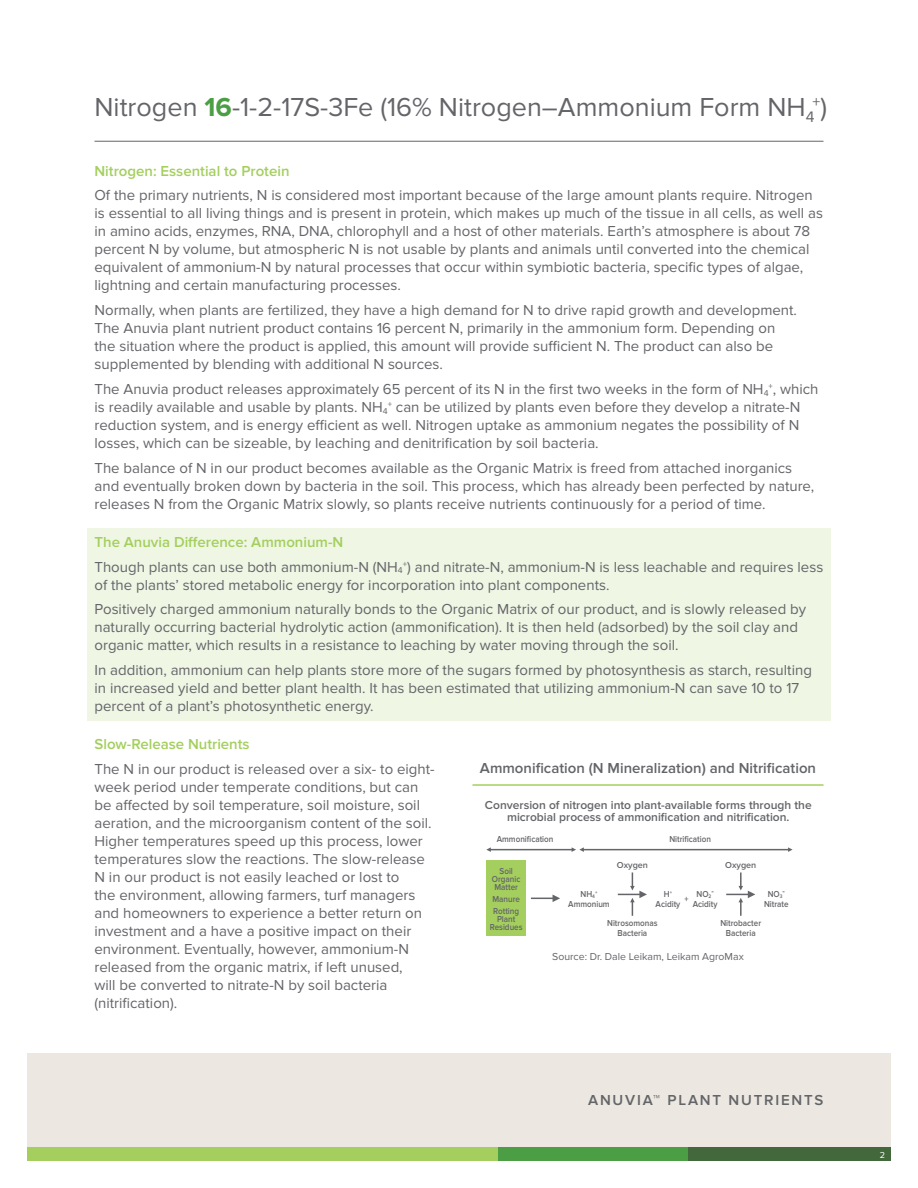
<style>
.page{position:relative;width:918px;height:1188px;background:#fff}
.page>*{position:absolute;margin:0;border:0;box-sizing:border-box;transform-origin:0 0}
.t1{font:27px "Proxima Nova";color:#646569}
.t2{font:15.75px "Proxima Nova";color:#646569}
.t3{font:15px/18px "Proxima Nova";color:#646569}
.t4{font:600 15px "Proxima Nova";color:#a4cf5e}
.t5{font:600 15px "Proxima Nova";color:#646569}
.t6{font:600 15px "Proxima Nova";letter-spacing:.12em;color:#646569}
.t7{font:600 12px/11.4px "Proxima Nova";color:#646569;text-align:center}
.t8{font:10.5px "Proxima Nova";color:#646569}
.t9{font:600 9px/8.2px "Proxima Nova";color:#646569;text-align:center;scale:.9 1}
.t10{font:600 9px "Proxima Nova";color:#646569}
.t11{font:9px "Proxima Nova";color:#fff}
.t12{font:600 5.25px "Proxima Nova";color:#646569;scale:.9 1}
.s1{font-weight:700;color:#4c9e45}
.s2{font-size:27px}
.s3{font-weight:600;color:#a4cf5e}
</style>
<div class="page">
<div style="left:27px;top:1053px;width:864px;height:95px;background:#ece8e1"></div>
<div style="left:27px;top:1148px;width:471px;height:13px;background:#a4cf5e"></div>
<div style="left:498px;top:1148px;width:191px;height:13px;background:#4c9e45"></div>
<div style="left:689px;top:1148px;width:202px;height:13px;background:#42683b"></div>
<div style="left:87px;top:528px;width:744px;height:193px;background:#eff6e4"></div>
<hr style="left:94px;top:141px;width:730px;height:1px;background:#646569">
<hr style="left:472px;top:784px;width:352px;height:2px;background:#a4cf5e">
<div style="left:486px;top:861px;width:40px;height:75px;background:#a4cf5e"></div>
<svg style="left:531px;top:895px;width:29px;height:7px"></svg>
<svg style="left:618px;top:872px;width:29px;height:44px"></svg>
<svg style="left:726px;top:872px;width:29px;height:44px"></svg>
<hr style="left:489px;top:849px;width:85px;height:1px;background:#646569">
<svg style="left:486px;top:847px;width:5px;height:5px"></svg>
<hr style="left:582px;top:849px;width:207px;height:1px;background:#646569">
<svg style="left:788px;top:847px;width:5px;height:5px"></svg>
<svg style="left:572px;top:847px;width:12px;height:5px"></svg>
<h1 class="t1" style="left:94px;top:91px;width:722px">Nitrogen <span class="s1">16</span>-1-2-17S-3Fe (16% Nitrogen–Ammonium Form NH<sub>4</sub></h1>
<p class="t2" style="left:813px;top:93px;width:16px">+<span class="s2">)</span></p>
<p class="t4" style="left:94px;top:162px;width:197px">Nitrogen: Essential to Protein</p>
<p class="t3" style="left:94px;top:187px;width:730px">Of the primary nutrients, N is considered most important because of the large amount plants require. Nitrogen is essential to all living things and is present in protein, which makes up much of the tissue in all cells, as well as in amino acids, enzymes, RNA, DNA, chlorophyll and a host of other materials. Earth’s atmosphere is about 78 percent N by volume, but atmospheric N is not usable by plants and animals until converted into the chemical equivalent of ammonium-N by natural processes that occur within symbiotic bacteria, specific types of algae, lightning and certain manufacturing processes.</p>
<p class="t3" style="left:94px;top:302px;width:704px">Normally, when plants are fertilized, they have a high demand for N to drive rapid growth and development.<br>The Anuvia plant nutrient product contains 16 percent N, primarily in the ammonium form. Depending on the situation where the product is applied, this amount will provide sufficient N. The product can also be supplemented by blending with additional N sources.</p>
<p class="t3" style="left:94px;top:380px;width:726px">The Anuvia product releases approximately 65 percent of its N in the first two weeks in the form of NH<sub>4</sub><sup>+</sup>, which is readily available and usable by plants. NH<sub>4</sub><sup>+</sup> can be utilized by plants even before they develop a nitrate-N reduction system, and is energy efficient as well. Nitrogen uptake as ammonium negates the possibility of N losses, which can be sizeable, by leaching and denitrification by soil bacteria.</p>
<p class="t3" style="left:94px;top:459px;width:721px">The balance of N in our product becomes available as the Organic Matrix is freed from attached inorganics and eventually broken down by bacteria in the soil. This process, which has already been perfected by nature, releases N from the Organic Matrix slowly, so plants receive nutrients continuously for a period of time.</p>
<p class="t3" style="left:94px;top:530px;width:730px;line-height:24.8px"><span class="s3">The Anuvia Difference: Ammonium-N<br></span>Though plants can use both ammonium-N (NH<sub>4</sub><sup>+</sup>) and nitrate-N, ammonium-N is less leachable and requires less</p>
<p class="t3" style="left:94px;top:573px;width:713px;line-height:24.8px">of the plants’ stored metabolic energy for incorporation into plant components.<br>Positively charged ammonium naturally bonds to the Organic Matrix of our product, and is slowly released by</p>
<p class="t3" style="left:94px;top:619px;width:705px">naturally occurring bacterial hydrolytic action (ammonification). It is then held (adsorbed) by the soil clay and organic matter, which results in a resistance to leaching by water moving through the soil.</p>
<p class="t3" style="left:94px;top:662px;width:719px">In addition, ammonium can help plants store more of the sugars formed by photosynthesis as starch, resulting in increased yield and better plant health. It has been estimated that utilizing ammonium-N can save 10 to 17 percent of a plant’s photosynthetic energy.</p>
<p class="t4" style="left:94px;top:736px;width:157px">Slow-Release Nutrients</p>
<p class="t3" style="left:94px;top:761px;width:342px">The N in our product is released over a six- to eight&shy;week period under temperate conditions, but can be affected by soil temperature, soil moisture, soil aeration, and the microorganism content of the soil.<br>Higher temperatures speed up this process, lower temperatures slow the reactions. The slow-release N in our product is not easily leached or lost to<br>the environment, allowing farmers, turf managers and homeowners to experience a better return on investment and a have a positive impact on their environment. Eventually, however, ammonium-N released from the organic matrix, if left unused,<br>will be converted to nitrate-N by soil bacteria (nitrification).</p>
<p class="t5" style="left:480px;top:759px;width:338px">Ammonification (N Mineralization) and Nitrification</p>
<p class="t7" style="left:485px;top:800px;width:328px">Conversion of nitrogen into plant-available forms through the microbial process of ammonification and nitrification.</p>
<p class="t9" style="left:497px;top:836px;width:65px">Ammonification</p>
<p class="t9" style="left:669px;top:835px;width:48px">Nitrification</p>
<p class="t10" style="left:617px;top:860px;width:33px">Oxygen</p>
<p class="t10" style="left:725px;top:860px;width:33px">Oxygen</p>
<p class="t9" style="left:492px;top:867px;width:33px">Soil<br>Organic<br>Matter</p>
<p class="t9" style="left:492px;top:893px;width:32px;line-height:11.6px;text-align:left">Manure<br>Rotting</p>
<p class="t9" style="left:490px;top:915px;width:38px">Plant<br>Residues</p>
<p class="t9" style="left:697px;top:890px;width:18px">NO<sub>2</sub></p>
<p class="t9" style="left:693px;top:885px;width:29px;line-height:12.8px;text-align:left;text-indent:19px">-<br>Acidity</p>
<p class="t9" style="left:768px;top:890px;width:18px">NO<sub>3</sub></p>
<p class="t9" style="left:581px;top:890px;width:18px">NH<sub>4</sub></p>
<p class="t12" style="left:595px;top:889px;width:4px">+</p>
<p class="t9" style="left:568px;top:900px;width:48px">Ammonium</p>
<p class="t9" style="left:656px;top:890px;width:29px;line-height:9.8px">H<sup>+<br></sup>Acidity</p>
<p class="t9" style="left:685px;top:895px;width:6px">+</p>
<p class="t9" style="left:764px;top:885px;width:29px;line-height:12.8px;text-align:left;text-indent:18px">-<br>Nitrate</p>
<p class="t9" style="left:607px;top:918px;width:58px;line-height:9.8px">Nitrosomonas<br>Bacteria</p>
<p class="t9" style="left:720px;top:918px;width:47px;line-height:9.8px">Nitrobacter<br>Bacteria</p>
<p class="t8" style="left:552px;top:950px;width:193px">Source: Dr. Dale Leikam, Leikam AgroMax</p>
<p class="t6" style="left:588px;top:1092px;width:237px">ANUVIA™ PLANT NUTRIENTS</p>
<p class="t11" style="left:880px;top:1150px;width:7px">2</p>
</div>
